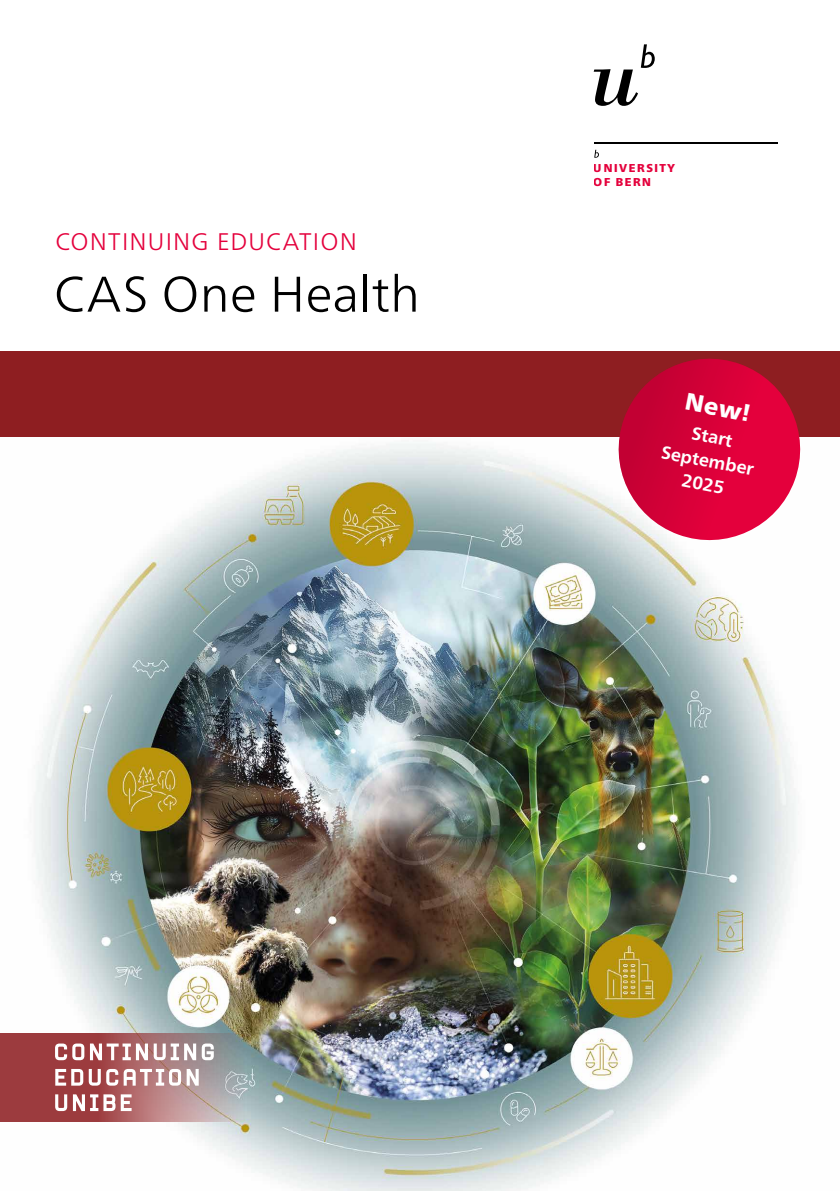
<style>
.page{position:relative;width:840px;height:1191px;background:#fff}
.page>*{position:absolute;margin:0;border:0;box-sizing:border-box;transform-origin:0 0}
.t1{font:300 50px "Frutiger Neue LT Pro";letter-spacing:.01em;color:#000}
.t2{font:300 24px "Frutiger Neue LT Pro";letter-spacing:.05em;color:#e4003c}
.t3{font:900 24px "Frutiger Neue LT Pro";color:#fff}
.t4{font:700 18px/24px "Frutiger Neue LT Pro";color:#fff;text-align:center}
.t5{font:900 11.4px/14.2px "Frutiger Neue LT Pro";letter-spacing:.13em;color:#e4003c}
</style>
<div class="page">
<img style="left:0;top:443px;width:796px;height:748px">
<svg style="left:593px;top:44px;width:61px;height:62px"></svg>
<hr style="left:593px;top:142px;width:184px;height:2px;background:#000">
<svg style="left:594px;top:150px;width:4px;height:8px"></svg>
<div style="left:0;top:351px;width:839px;height:86px;background:#8e1e21"></div>
<svg style="left:606px;top:358px;width:195px;height:193px"></svg>
<svg style="left:0;top:1033px;width:257px;height:88px;background:#a46d6f"></svg>
<svg style="left:55px;top:1043px;width:29px;height:17px"></svg>
<svg style="left:90px;top:1043px;width:58px;height:17px"></svg>
<svg style="left:154px;top:1043px;width:42px;height:17px"></svg>
<svg style="left:202px;top:1043px;width:12px;height:17px"></svg>
<svg style="left:55px;top:1069px;width:28px;height:16px"></svg>
<svg style="left:89px;top:1069px;width:29px;height:16px"></svg>
<svg style="left:124px;top:1069px;width:74px;height:16px"></svg>
<svg style="left:55px;top:1094px;width:12px;height:17px"></svg>
<svg style="left:73px;top:1094px;width:42px;height:17px"></svg>
<svg style="left:121px;top:1094px;width:10px;height:17px"></svg>
<p class="t2" style="left:55px;top:227px;width:303px">CONTINUING EDUCATION</p>
<h1 class="t1" style="left:54px;top:264px;width:367px">CAS One Health</h1>
<p class="t5" style="left:593px;top:161px;width:83px">UNIVERSITY<br>OF BERN</p>
<p class="t3" style="left:688px;top:387px;width:67px;rotate:11deg">New!</p>
<p class="t4" style="left:668px;top:416px;width:95px;rotate:11deg">Start<br>September<br>2025</p>
</div>
